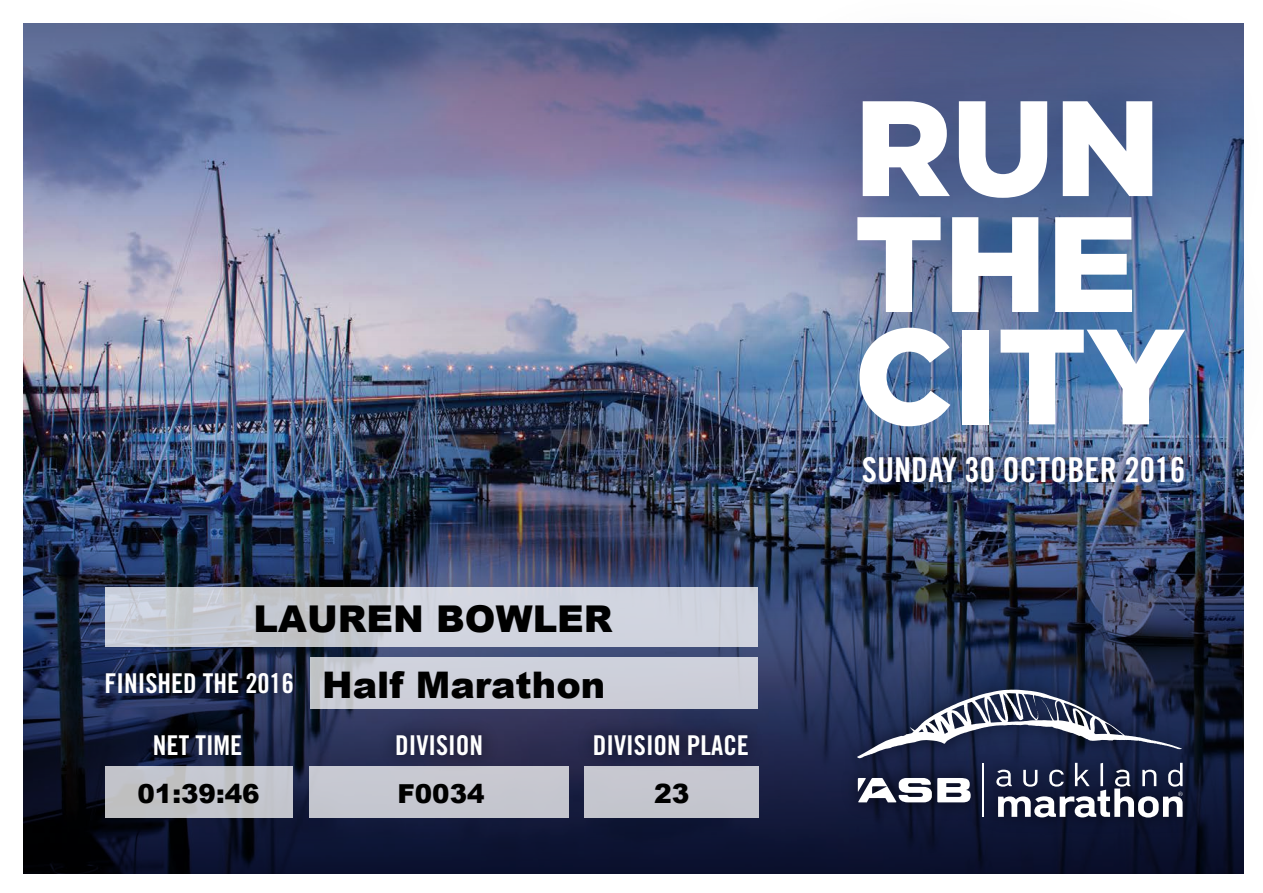
<style>
.page{position:relative;width:1263px;height:893px;background:#fff}
.page>*{position:absolute;margin:0;border:0;box-sizing:border-box;transform-origin:0 0}
.t1{font:900 135.45px/114.1px "Gotham";color:#fff}
.t2{font:900 36.9px "Arial";color:#000}
.t3{font:900 36.6px "Arial";color:#000}
.t4{font:34.35px "Trade Gothic Bold Cond Twenty";color:#fff}
.t5{font:27.3px "Trade Gothic Bold Cond Twenty";color:#fff}
.t6{font:900 26.55px "Arial";color:#000}
.t7{font:900 26.25px "Arial";color:#000}
.t8{font:900 26.1px "Arial";color:#000}
</style>
<div class="page">
<img style="left:23px;top:390px;width:1220px;height:484px">
<svg style="left:23px;top:24px;width:691px;height:366px;background:#898eae"></svg>
<svg style="left:105px;top:587px;width:653px;height:60px;background:#cbced8"></svg>
<div style="left:584px;top:766px;width:174px;height:51px;background:#c4c6ce"></div>
<div style="left:309px;top:766px;width:260px;height:51px;background:#c6c7d0"></div>
<div style="left:105px;top:766px;width:188px;height:51px;background:#c2c3ca"></div>
<img style="left:834px;top:667px;width:371px;height:173px">
<svg style="left:857px;top:690px;width:326px;height:127px"></svg>
<img style="left:714px;top:23px;width:530px;height:565px">
<img style="left:839px;top:430px;width:369px;height:82px">
<img style="left:130px;top:722px;width:135px;height:62px">
<img style="left:373px;top:709px;width:133px;height:57px">
<img style="left:570px;top:709px;width:202px;height:75px">
<img style="left:82px;top:647px;width:235px;height:75px">
<div style="left:311px;top:657px;width:447px;height:52px;background:#cdcfd9"></div>
<h2 class="t2" style="left:254px;top:592px;width:361px">LAUREN BOWLER</h2>
<p class="t5" style="left:104px;top:667px;width:191px">FINISHED THE 2016</p>
<h3 class="t3" style="left:322px;top:658px;width:285px">Half Marathon</h3>
<p class="t5" style="left:153px;top:728px;width:91px">NET TIME</p>
<p class="t5" style="left:395px;top:728px;width:89px">DIVISION</p>
<p class="t5" style="left:593px;top:728px;width:158px">DIVISION PLACE</p>
<p class="t7" style="left:138px;top:774px;width:124px">01:39:46</p>
<p class="t8" style="left:397px;top:774px;width:89px">F0034</p>
<p class="t6" style="left:654px;top:774px;width:37px">23</p>
<h1 class="t1" style="left:854px;top:88px;width:332px">RUN<br>THE<br>CITY</h1>
<p class="t4" style="left:862px;top:448px;width:325px">SUNDAY 30 OCTOBER 2016</p>
</div>
